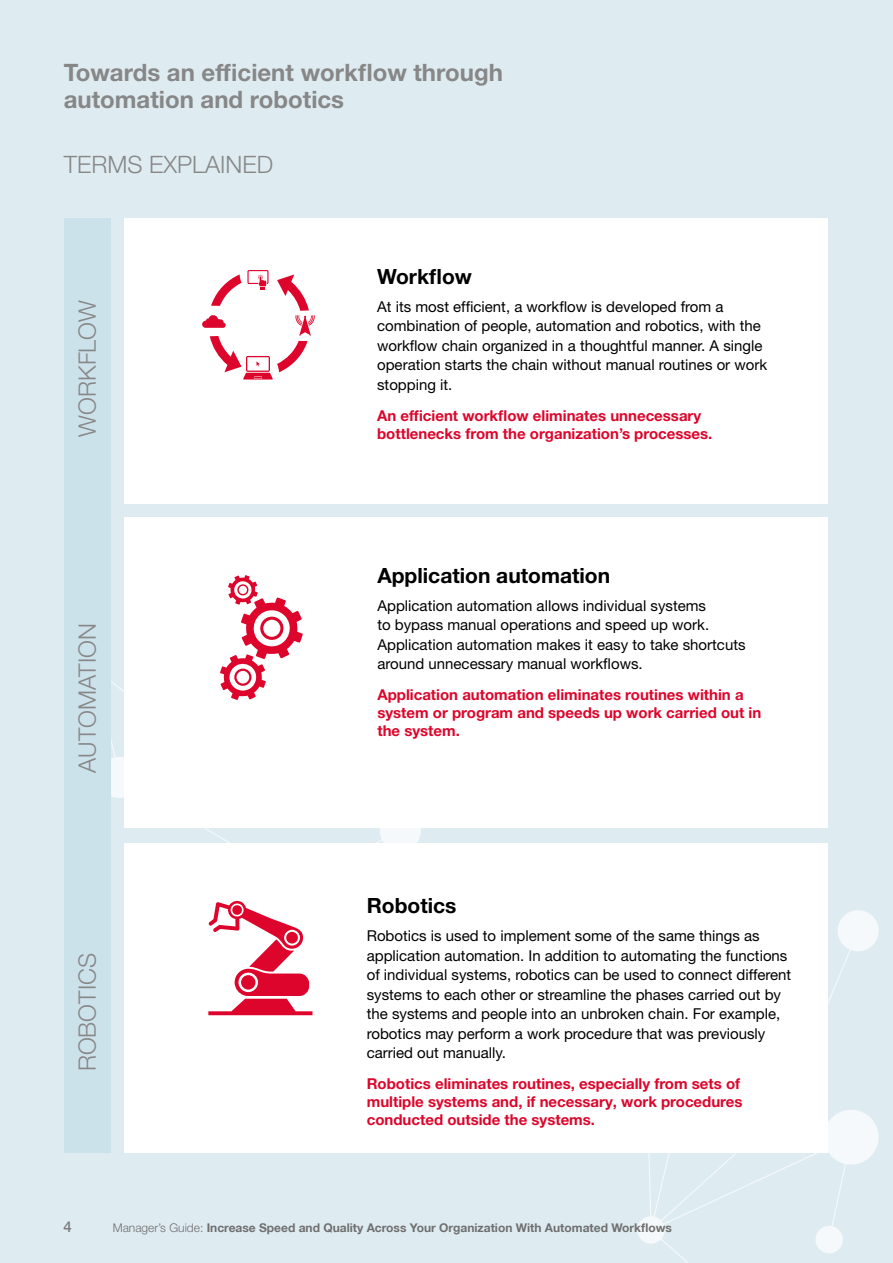
<style>
.page{position:relative;width:893px;height:1263px;background:#deecf2}
.page>*{position:absolute;margin:0;border:0;box-sizing:border-box;transform-origin:0 0}
.t1{font:700 24px/27px "Helvetica Neue LT Std";color:#878787}
.t2{font:300 24px "Helvetica Neue LT Std";color:#878787}
.t3{font:700 21px "Helvetica Neue LT Pro";color:#000}
.t4{font:700 21px "Helvetica Neue LT Std";color:#000}
.t5{font:15px/19.5px "Helvetica Neue LT Pro";color:#000}
.t6{font:15px/19.5px "Helvetica Neue LT Std";color:#000}
.t7{font:700 15px/18px "Helvetica Neue LT Pro";color:#dd052b}
.t8{font:500 15px "Helvetica Neue";color:#7d7a80}
.t9{font:700 12px "Helvetica Neue LT";color:#706f6f}
.s1{font-family:"Helvetica Neue LT Pro";font-weight:300}
</style>
<div class="page">
<div style="left:64px;top:218px;width:47px;height:934px;background:#cce2eb"></div>
<div style="left:125px;top:218px;width:703px;height:286px;background:#fff"></div>
<svg style="left:202px;top:270px;width:113px;height:109px"></svg>
<div style="left:125px;top:518px;width:703px;height:310px;background:#fff"></div>
<svg style="left:80px;top:575px;width:799px;height:688px"></svg>
<h1 class="t1" style="left:64px;top:58px;width:441px">Towards an efficient workflow through automation and robotics</h1>
<h1 class="t2" style="left:64px;top:150px;width:211px">TERMS EXPLAINED</h1>
<h1 class="t2" style="left:73px;top:436px;width:138px;rotate:-90deg">WORKFLOW</h1>
<h1 class="t2" style="left:73px;top:773px;width:151px;rotate:-90deg">AUTOMATION</h1>
<h1 class="t2" style="left:73px;top:1071px;width:120px;rotate:-90deg">ROBOTICS</h1>
<h2 class="t4" style="left:377px;top:263px;width:96px">Workflow</h2>
<p class="t5" style="left:377px;top:296px;width:392px">At its most efficient, a workflow is developed from a combination of people, automation and robotics, with the workflow chain organized in a thoughtful manner. A single operation starts the chain without manual routines or work stopping it.</p>
<p class="t7" style="left:377px;top:406px;width:337px">An efficient workflow eliminates unnecessary bottlenecks from the organization’s processes.</p>
<h2 class="t3" style="left:377px;top:562px;width:234px">Application automation</h2>
<p class="t5" style="left:377px;top:595px;width:370px">Application automation allows individual systems<br>to bypass manual operations and speed up work.<br>Application automation makes it easy to take shortcuts around unnecessary manual workflows.</p>
<p class="t7" style="left:377px;top:685px;width:385px">Application automation eliminates routines within a system or program and speeds up work carried out in the system.</p>
<h2 class="t3" style="left:367px;top:892px;width:91px">Robotics</h2>
<p class="t6" style="left:367px;top:926px;width:426px">Robotics is used to implement some of the same things as application automation. In addition to automating the functions of individual systems, robotics can be used to connect different systems to each other or streamline the phases carried out by the systems and people into an unbroken chain. For example, robotics may perform a work procedure that was previously carried out manually.</p>
<p class="t7" style="left:367px;top:1074px;width:377px">Robotics eliminates routines, especially from sets of multiple systems and, if necessary, work procedures conducted outside the systems.</p>
<p class="t8" style="left:64px;top:1215px;width:10px">4</p>
<p class="t9" style="left:113px;top:1220px;width:561px"><span class="s1">Manager’s Guide:</span> Increase Speed and Quality Across Your Organization With Automated Workflows</p>
</div>
